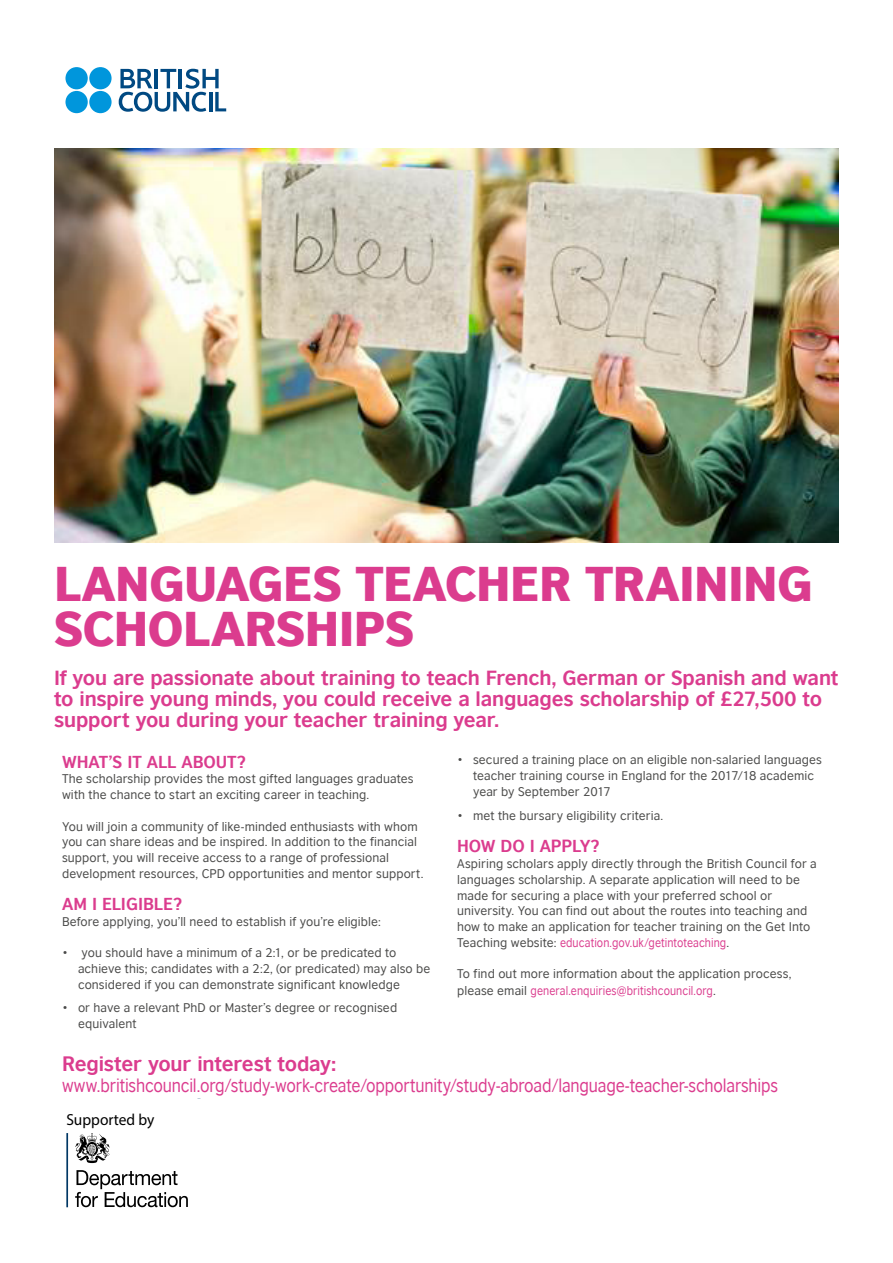
<style>
.page{position:relative;width:893px;height:1263px;background:#fff}
.page>*{position:absolute;margin:0;border:0;box-sizing:border-box;transform-origin:0 0}
.B_Head_A5{font:900 46.5px/45px "British Council Sans";letter-spacing:-.015em;color:#db3c8e}
.Body_Head_A5{font:700 19.5px/21px "British Council Sans";letter-spacing:-.01em;color:#db3c8e}
.Body_Head_A5-2{font:18px "British Council Sans";letter-spacing:-.01em;color:#db3c8e;scale:.88 1}
.Body_Head_A5-3{font:700 16.5px "British Council Sans";letter-spacing:-.005em;color:#db3c8e}
.t1{font:16.05px "Myriad Pro";color:#000;scale:.96 1}
.Body_A5{font:12px/15.8px "British Council Sans";letter-spacing:.01em;color:#4a4a49}
.s1{color:#db3c8e}
</style>
<div class="page">
<svg style="left:119px;top:69px;width:107px;height:43px"></svg>
<div style="left:65px;top:67px;width:23px;height:22px;background:#0096dc;border-radius:50%"></div>
<div style="left:89px;top:67px;width:23px;height:22px;background:#0096dc;border-radius:50%"></div>
<div style="left:65px;top:91px;width:23px;height:22px;background:#0096dc;border-radius:50%"></div>
<div style="left:89px;top:91px;width:23px;height:22px;background:#0096dc;border-radius:50%"></div>
<img style="left:54px;top:149px;width:785px;height:393px">
<hr style="left:66px;top:1133px;width:2px;height:74px;background:#003764">
<svg style="left:75px;top:1133px;width:35px;height:30px"></svg>
<svg style="left:75px;top:1170px;width:113px;height:37px"></svg>
<p class="B_Head_A5" style="left:54px;top:559px;width:761px">LANGUAGES TEACHER TRAINING<br>SCHOLARSHIPS</p>
<p class="Body_Head_A5" style="left:54px;top:666px;width:786px">If you are passionate about training to teach French, German or Spanish and want to inspire young minds, you could receive a languages scholarship of £27,500 to support you during your teacher training year.</p>
<p class="Body_Head_A5-3" style="left:62px;top:751px;width:185px">WHAT’S IT ALL ABOUT?</p>
<p class="Body_A5" style="left:62px;top:771px;width:353px">The scholarship provides the most gifted languages graduates with the chance to start an exciting career in teaching.</p>
<p class="Body_A5" style="left:62px;top:818px;width:363px">You will join a community of like-minded enthusiasts with whom you can share ideas and be inspired. In addition to the financial support, you will receive access to a range of professional development resources, CPD opportunities and mentor support.</p>
<p class="Body_Head_A5-3" style="left:62px;top:893px;width:121px">AM I ELIGIBLE?</p>
<p class="Body_A5" style="left:62px;top:913px;width:320px">Before applying, you’ll need to establish if you’re eligible:</p>
<p class="Body_A5" style="left:78px;top:945px;width:354px;text-indent:-16px">• you should have a minimum of a 2:1, or be predicated to achieve this; candidates with a 2:2, (or predicated) may also be considered if you can demonstrate significant knowledge</p>
<p class="Body_A5" style="left:78px;top:1000px;width:321px;text-indent:-16px">• or have a relevant PhD or Master’s degree or recognised equivalent</p>
<p class="Body_A5" style="left:473px;top:751px;width:350px;text-indent:-16px">• secured a training place on an eligible non-salaried languages teacher training course in England for the 2017/18 academic year by September 2017</p>
<p class="Body_A5" style="left:457px;top:807px;width:208px">• met the bursary eligibility criteria.</p>
<p class="Body_Head_A5-3" style="left:457px;top:835px;width:144px">HOW DO I APPLY?</p>
<p class="Body_A5" style="left:457px;top:855px;width:361px">Aspiring scholars apply directly through the British Council for a languages scholarship. A separate application will need to be made for securing a place with your preferred school or university. You can find out about the routes into teaching and how to make an application for teacher training on the Get Into Teaching website: <span class="s1">education.gov.uk/getintoteaching</span>.</p>
<p class="Body_A5" style="left:457px;top:965px;width:336px;line-height:16.5px">To find out more information about the application process, please email <span class="s1">general.enquiries@britishcouncil.org</span>.</p>
<p class="Body_Head_A5" style="left:62px;top:1052px;width:276px">Register your interest today:</p>
<p class="Body_Head_A5-2" style="left:62px;top:1074px;width:815px">www.britishcouncil.org/study-work-create/opportunity/study-abroad/language-teacher-scholarships</p>
<p class="t1" style="left:66px;top:1110px;width:93px">Supported by</p>
</div>
